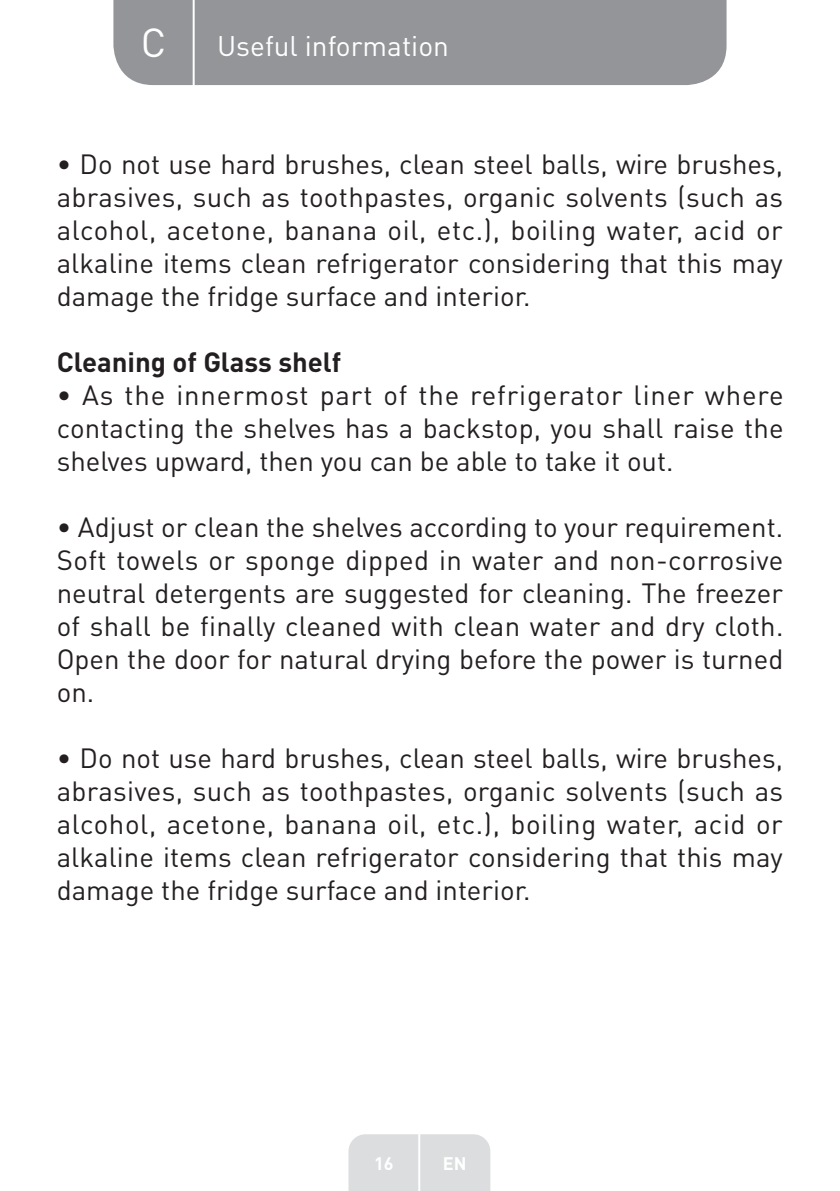
<style>
.page{position:relative;width:840px;height:1191px;background:#fff}
.page>*{position:absolute;margin:0;border:0;box-sizing:border-box;transform-origin:0 0}
.t1{font:40px "DIN Pro";color:#fff}
.t2{font:28px "DIN Pro";color:#fff}
.t3{font:27.6px/33px "DIN Pro";color:#231f20;text-align:justify}
.t4{font:700 27.6px "DIN Pro";color:#231f20}
.t5{font:700 18px "DIN Pro";color:#fff}
</style>
<div class="page">
<div style="left:113px;top:0;width:613px;height:85px;background:#939598"></div>
<div style="left:348px;top:1134px;width:142px;height:57px;background:#dcdddf"></div>
<hr style="left:418px;top:1111px;width:2px;height:80px;background:#fff">
<hr style="left:192px;top:0;width:2px;height:88px;background:#fff">
<h1 class="t1" style="left:141px;top:15px;width:27px">C</h1>
<p class="t2" style="left:217px;top:27px;width:233px">Useful information</p>
<p class="t3" style="left:57px;top:146px;width:727px">• Do not use hard brushes, clean steel balls, wire brushes, abrasives, such as toothpastes, organic solvents (such as alcohol, acetone, banana oil, etc.), boiling water, acid or alkaline items clean refrigerator considering that this may damage the fridge surface and interior.</p>
<p class="t4" style="left:57px;top:343px;width:286px">Cleaning of Glass shelf</p>
<p class="t3" style="left:57px;top:377px;width:728px">• As the innermost part of the refrigerator liner where contacting the shelves has a backstop, you shall raise the shelves upward, then you can be able to take it out.</p>
<p class="t3" style="left:57px;top:509px;width:727px">• Adjust or clean the shelves according to your requirement.<br>Soft towels or sponge dipped in water and non-corrosive neutral detergents are suggested for cleaning. The freezer of shall be finally cleaned with clean water and dry cloth.<br>Open the door for natural drying before the power is turned on.</p>
<p class="t3" style="left:57px;top:740px;width:727px">• Do not use hard brushes, clean steel balls, wire brushes, abrasives, such as toothpastes, organic solvents (such as alcohol, acetone, banana oil, etc.), boiling water, acid or alkaline items clean refrigerator considering that this may damage the fridge surface and interior.</p>
<p class="t5" style="left:374px;top:1150px;width:21px">16</p>
<p class="t5" style="left:442px;top:1150px;width:25px">EN</p>
</div>
